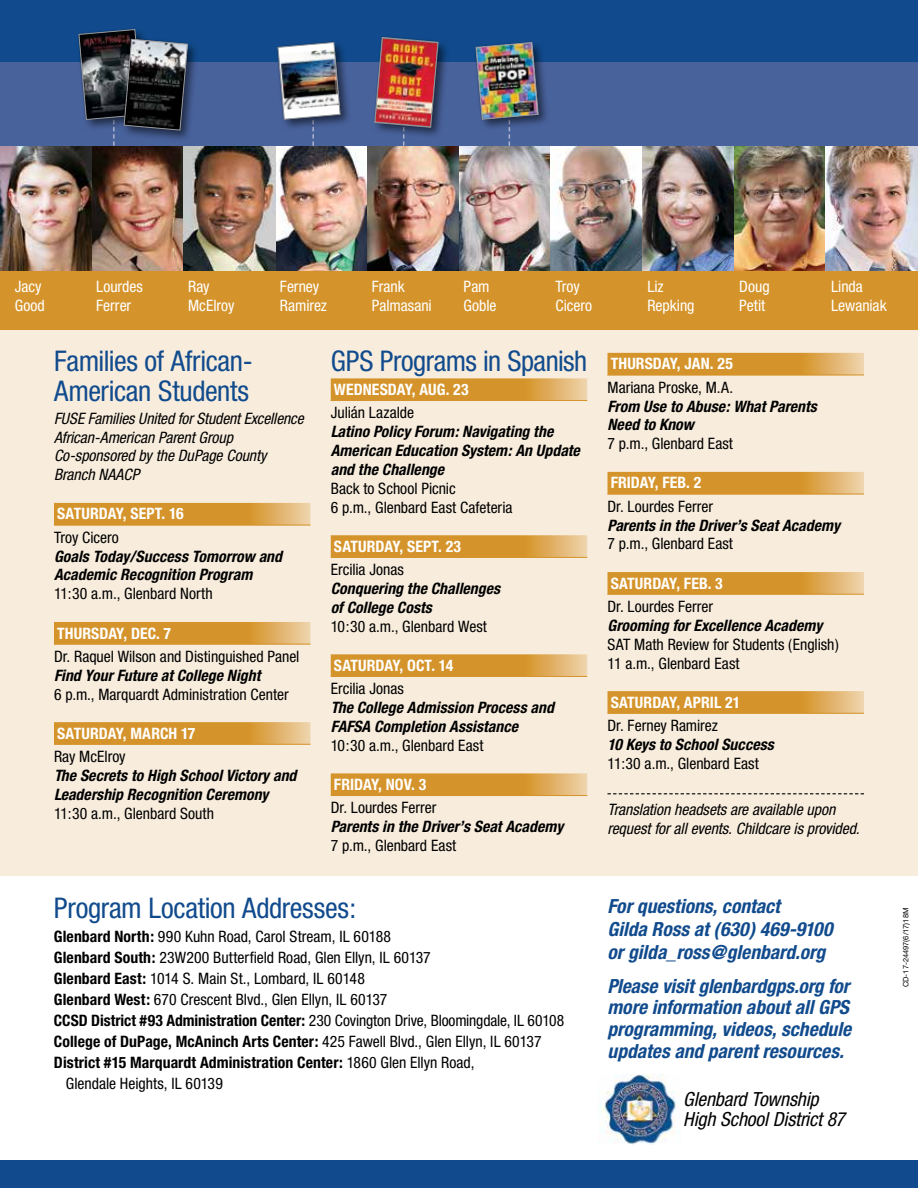
<style>
.page{position:relative;width:918px;height:1188px;background:#fff}
.page>*{position:absolute;margin:0;border:0;box-sizing:border-box;transform-origin:0 0}
.t1{font:condensed 28.5px/30px "Helvetica Neue";letter-spacing:-.01em;color:#114b8d}
.t2{font:italic 700 condensed 19.5px/21.8px "Helvetica Neue";color:#114b8d;text-align:justify}
.t3{font:italic condensed 19.5px/19.5px "Helvetica Neue";letter-spacing:-.005em;color:#000}
.t4{font:condensed 15.75px/18.9px "Helvetica Neue";color:#000}
.t5{font:italic 700 condensed 15.75px/18.9px "Helvetica Neue";letter-spacing:.005em;color:#000}
.t6{font:italic condensed 15.75px/18.9px "Helvetica Neue";letter-spacing:-.005em;color:#000}
.t7{font:700 condensed 15.75px "Helvetica Neue";color:#fff}
.t8{font:700 condensed 15.75px "Helvetica Neue";letter-spacing:.005em;color:#000}
.t9{font:condensed 15.75px/18.9px "Helvetica Neue";color:#fff}
.t10{font:7.5px "Helvetica Neue";color:#000}
.s1{font-weight:700}
.s2{font-weight:400}
</style>
<div class="page">
<div style="left:0;top:304px;width:918px;height:572px;background:#f8eddd"></div>
<div style="left:0;top:1161px;width:918px;height:27px;background:#114b8d"></div>
<img style="left:599px;top:1074px;width:81px;height:71px">
<svg style="left:54px;top:503px;width:256px;height:22px;background:#d89b3a"></svg>
<hr style="left:54px;top:525px;width:256px;height:1px;background:#d5942b">
<svg style="left:54px;top:622px;width:256px;height:22px;background:#d89b3a"></svg>
<hr style="left:54px;top:644px;width:256px;height:1px;background:#d5942b">
<svg style="left:54px;top:722px;width:256px;height:22px;background:#d89b3b"></svg>
<hr style="left:54px;top:744px;width:256px;height:1px;background:#d5942b">
<svg style="left:331px;top:378px;width:256px;height:22px;background:#d89d3d"></svg>
<hr style="left:331px;top:400px;width:256px;height:1px;background:#d5942b">
<svg style="left:331px;top:535px;width:256px;height:22px;background:#d89c3c"></svg>
<hr style="left:331px;top:557px;width:256px;height:1px;background:#d5942b">
<svg style="left:331px;top:654px;width:256px;height:22px;background:#d89c3d"></svg>
<hr style="left:331px;top:676px;width:256px;height:1px;background:#d5942b">
<svg style="left:331px;top:773px;width:256px;height:22px;background:#d89d3d"></svg>
<hr style="left:331px;top:795px;width:256px;height:1px;background:#d5942b">
<svg style="left:608px;top:353px;width:256px;height:22px;background:#d89b3a"></svg>
<hr style="left:608px;top:375px;width:256px;height:1px;background:#d5942b">
<svg style="left:608px;top:472px;width:256px;height:22px;background:#d89b3a"></svg>
<hr style="left:608px;top:494px;width:256px;height:1px;background:#d5942b">
<svg style="left:608px;top:572px;width:256px;height:22px;background:#d89b3b"></svg>
<hr style="left:608px;top:594px;width:256px;height:1px;background:#d5942b">
<svg style="left:608px;top:691px;width:256px;height:22px;background:#d89c3b"></svg>
<hr style="left:608px;top:713px;width:256px;height:1px;background:#d5942b">
<svg style="left:608px;top:793px;width:256px;height:1px"></svg>
<div style="left:0;top:0;width:918px;height:191px;background:#114b8d"></div>
<div style="left:0;top:63px;width:918px;height:99px;background:#48629c"></div>
<div style="left:372px;top:34px;width:79px;height:106px;background:#000;opacity:.55"></div>
<img style="left:373px;top:36px;width:67px;height:110px">
<img style="left:92px;top:146px;width:642px;height:125px">
<img style="left:734px;top:146px;width:92px;height:125px">
<img style="left:826px;top:146px;width:92px;height:125px">
<img style="left:0;top:146px;width:92px;height:125px">
<div style="left:0;top:271px;width:918px;height:58px;background:#d5942b"></div>
<div style="left:76px;top:26px;width:79px;height:106px;background:#114b8d"></div>
<div style="left:121px;top:36px;width:79px;height:106px;background:#000;opacity:.55"></div>
<svg style="left:77px;top:28px;width:113px;height:118px"></svg>
<div style="left:275px;top:39px;width:77px;height:93px;background:#000;opacity:.55"></div>
<img style="left:276px;top:41px;width:66px;height:105px">
<div style="left:473px;top:39px;width:78px;height:93px;background:#000;opacity:.55"></div>
<img style="left:474px;top:41px;width:66px;height:105px">
<p class="t9" style="left:15px;top:277px;width:32px">Jacy<br>Good</p>
<p class="t9" style="left:96px;top:277px;width:48px">Lourdes<br>Ferrer</p>
<p class="t9" style="left:188px;top:277px;width:48px">Ray<br>McElroy</p>
<p class="t9" style="left:280px;top:277px;width:49px">Ferney<br>Ramirez</p>
<p class="t9" style="left:372px;top:277px;width:61px">Frank<br>Palmasani</p>
<p class="t9" style="left:464px;top:277px;width:34px">Pam<br>Goble</p>
<p class="t9" style="left:556px;top:277px;width:38px">Troy<br>Cicero</p>
<p class="t9" style="left:647px;top:277px;width:49px">Liz<br>Repking</p>
<p class="t9" style="left:739px;top:277px;width:32px">Doug<br>Petit</p>
<p class="t9" style="left:831px;top:277px;width:57px">Linda<br>Lewaniak</p>
<h1 class="t1" style="left:54px;top:346px;width:200px">Families of African-<br>American Students</h1>
<p class="t6" style="left:54px;top:408px;width:251px">FUSE Families United for Student Excellence<br>African-American Parent Group<br>Co-sponsored by the DuPage County<br>Branch NAACP</p>
<p class="t7" style="left:57px;top:504px;width:128px">SATURDAY, SEPT. 16</p>
<p class="t4" style="left:54px;top:528px;width:66px">Troy Cicero</p>
<p class="t5" style="left:54px;top:546px;width:230px">Goals Today/Success Tomorrow and<br>Academic Recognition Program</p>
<p class="t4" style="left:54px;top:584px;width:160px">11:30 a.m., Glenbard North</p>
<p class="t7" style="left:57px;top:623px;width:115px">THURSDAY, DEC. 7</p>
<p class="t4" style="left:54px;top:647px;width:247px">Dr. Raquel Wilson and Distinguished Panel</p>
<p class="t5" style="left:54px;top:665px;width:208px">Find Your Future at College Night</p>
<p class="t4" style="left:54px;top:684px;width:236px">6 p.m., Marquardt Administration Center</p>
<p class="t7" style="left:57px;top:724px;width:140px">SATURDAY, MARCH 17</p>
<p class="t4" style="left:54px;top:747px;width:73px">Ray McElroy</p>
<p class="t5" style="left:54px;top:766px;width:244px">The Secrets to High School Victory and<br>Leadership Recognition Ceremony</p>
<p class="t4" style="left:54px;top:804px;width:162px">11:30 a.m., Glenbard South</p>
<h1 class="t1" style="left:331px;top:346px;width:258px">GPS Programs in Spanish</h1>
<p class="t7" style="left:334px;top:380px;width:136px">WEDNESDAY, AUG. 23</p>
<p class="t4" style="left:331px;top:403px;width:85px">Julián Lazalde</p>
<p class="t5" style="left:331px;top:422px;width:251px">Latino Policy Forum: Navigating the<br>American Education System: An Update and the Challenge</p>
<p class="t4" style="left:331px;top:479px;width:183px">Back to School Picnic<br>6 p.m., Glenbard East Cafeteria</p>
<p class="t7" style="left:334px;top:537px;width:129px">SATURDAY, SEPT. 23</p>
<p class="t4" style="left:331px;top:560px;width:75px">Ercilia Jonas</p>
<p class="t5" style="left:331px;top:579px;width:171px">Conquering the Challenges of College Costs</p>
<p class="t4" style="left:331px;top:617px;width:158px">10:30 a.m., Glenbard West</p>
<p class="t7" style="left:334px;top:656px;width:121px">SATURDAY, OCT. 14</p>
<p class="t4" style="left:331px;top:679px;width:75px">Ercilia Jonas</p>
<p class="t5" style="left:331px;top:698px;width:225px">The College Admission Process and<br>FAFSA Completion Assistance</p>
<p class="t4" style="left:331px;top:736px;width:154px">10:30 a.m., Glenbard East</p>
<p class="t7" style="left:334px;top:775px;width:94px">FRIDAY, NOV. 3</p>
<p class="t4" style="left:331px;top:798px;width:107px">Dr. Lourdes Ferrer</p>
<p class="t5" style="left:331px;top:817px;width:234px">Parents in the Driver’s Seat Academy</p>
<p class="t4" style="left:331px;top:836px;width:127px">7 p.m., Glenbard East</p>
<p class="t7" style="left:611px;top:354px;width:124px">THURSDAY, JAN. 25</p>
<p class="t4" style="left:607px;top:377px;width:127px">Mariana Proske, M.A.</p>
<p class="t5" style="left:607px;top:396px;width:211px">From Use to Abuse: What Parents<br>Need to Know</p>
<p class="t4" style="left:607px;top:434px;width:127px">7 p.m., Glenbard East</p>
<p class="t7" style="left:611px;top:473px;width:92px">FRIDAY, FEB. 2</p>
<p class="t4" style="left:607px;top:497px;width:107px">Dr. Lourdes Ferrer</p>
<p class="t5" style="left:607px;top:515px;width:234px">Parents in the Driver’s Seat Academy</p>
<p class="t4" style="left:607px;top:534px;width:127px">7 p.m., Glenbard East</p>
<p class="t7" style="left:611px;top:573px;width:114px">SATURDAY, FEB. 3</p>
<p class="t4" style="left:607px;top:597px;width:107px">Dr. Lourdes Ferrer</p>
<p class="t5" style="left:607px;top:615px;width:216px">Grooming for Excellence Academy</p>
<p class="t4" style="left:607px;top:635px;width:233px">SAT Math Review for Students (English)<br>11 a.m., Glenbard East</p>
<p class="t7" style="left:611px;top:693px;width:131px">SATURDAY, APRIL 21</p>
<p class="t4" style="left:607px;top:716px;width:112px">Dr. Ferney Ramirez</p>
<p class="t5" style="left:607px;top:735px;width:168px">10 Keys to School Success</p>
<p class="t4" style="left:607px;top:754px;width:153px">11:30 a.m., Glenbard East</p>
<p class="t6" style="left:607px;top:799px;width:254px">Translation headsets are available upon request for all events. Childcare is provided.</p>
<h1 class="t1" style="left:54px;top:893px;width:304px">Program Location Addresses:</h1>
<p class="t4" style="left:54px;top:927px;width:339px"><span class="s1">Glenbard North:</span> 990 Kuhn Road, Carol Stream, IL 60188</p>
<p class="t4" style="left:54px;top:948px;width:378px"><span class="s1">Glenbard South:</span> 23W200 Butterfield Road, Glen Ellyn, IL 60137</p>
<p class="t4" style="left:54px;top:969px;width:312px"><span class="s1">Glenbard East:</span> 1014 S. Main St., Lombard, IL 60148</p>
<p class="t4" style="left:54px;top:990px;width:335px"><span class="s1">Glenbard West:</span> 670 Crescent Blvd., Glen Ellyn, IL 60137</p>
<p class="t4" style="left:54px;top:1011px;width:512px"><span class="s1">CCSD District #93 Administration Center:</span> 230 Covington Drive, Bloomingdale, IL 60108</p>
<p class="t8" style="left:54px;top:1032px;width:489px">College of DuPage, McAninch Arts Center: <span class="s2">425 Fawell Blvd., Glen Ellyn, IL 60137</span></p>
<p class="t8" style="left:54px;top:1053px;width:422px">District #15 Marquardt Administration Center: <span class="s2">1860 Glen Ellyn Road,</span></p>
<p class="t4" style="left:66px;top:1074px;width:158px">Glendale Heights, IL 60139</p>
<p class="t2" style="left:608px;top:895px;width:226px;line-height:22.8px;text-align:left">For questions, contact<br>Gilda Ross at (630) 469-9100 or gilda_ross@glenbard.org</p>
<p class="t2" style="left:607px;top:975px;width:245px">Please visit glenbardgps.org for more information about all GPS programming, videos, schedule updates and parent resources.</p>
<p class="t3" style="left:683px;top:1090px;width:163px">Glenbard Township<br>High School District 87</p>
<p class="t10" style="left:901px;top:987px;width:81px;rotate:-90deg">CD-17-24497(6/17)18M</p>
</div>
